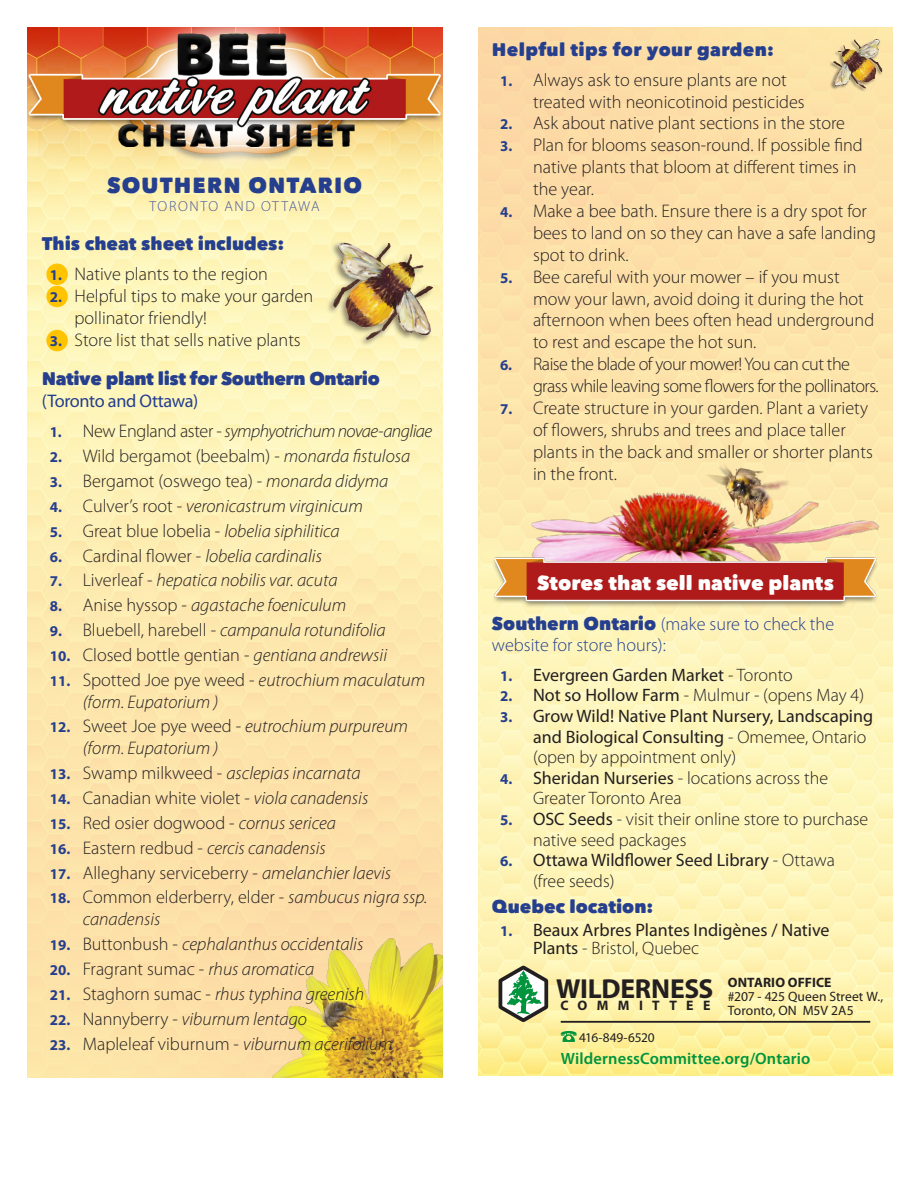
<style>
.page{position:relative;width:918px;height:1188px;background:#fff}
.page>*{position:absolute;margin:0;border:0;box-sizing:border-box;transform-origin:0 0}
.t1{font:700 27.6px "Myriad Pro";letter-spacing:-.01em;color:#231f20}
.t2{font:21.9px "Matiz";letter-spacing:.045em;color:#253f8e}
.t3{font:20.1px "Matiz";letter-spacing:.005em;color:#fff}
.t4{font:300 18.3px/21.9px "Myriad Pro";color:#231f20}
.t5{font:italic 300 18.3px/21.9px "Myriad Pro";color:#231f20}
.t6{font:300 18.3px/21.9px "Myriad Pro";letter-spacing:-.03em;color:#231f20}
.t7{font:300 18.3px/21.9px "Myriad Pro";color:#253f8e}
.t8{font:18.3px/21.9px "Matiz";letter-spacing:-.02em;color:#253f8e}
.t9{font:italic 300 18.3px "Myriad Pro";letter-spacing:-.03em;color:#231f20}
.t10{font:18.3px "Matiz";color:#253f8e}
.t11{font:18.3px "Matiz";letter-spacing:.02em;color:#253f8e}
.t12{font:18px/20.7px "Myriad Pro";color:#231f20}
.t13{font:300 18px/20.7px "Myriad Pro";color:#231f20}
.t14{font:600 16.35px "Myriad Pro";letter-spacing:.01em;color:#00943d}
.t15{font:300 14.55px "Myriad Pro";letter-spacing:.105em;color:#45559b}
.t16{font:700 13.8px "Myriad Pro";letter-spacing:.68em;color:#231f20}
.t17{font:13.65px "Myriad Pro";letter-spacing:.005em;color:#231f20}
.t18{font:700 13.65px "Myriad Pro";letter-spacing:.005em;color:#231f20}
.t19{font:13.35px "Myriad Pro";letter-spacing:-.025em;color:#231f20}
.s1{font-weight:700;font-size:15px;color:#253f8e}
.s2{font-family:"Myriad Pro"}
.s3{font-weight:700;font-style:normal;font-size:15px;color:#253f8e}
.s4{font-style:normal}
.s5{font-style:italic}
.s6{font-family:"Matiz";font-weight:400}
.s7{font-weight:300}
.s8{font-weight:400}
</style>
<div class="page">
<img style="left:27px;top:27px;width:415px;height:1051px">
<div style="left:46px;top:264px;width:22px;height:21px;background:#ffc300;border-radius:50%"></div>
<div style="left:46px;top:286px;width:22px;height:21px;background:#ffc300;border-radius:50%"></div>
<div style="left:46px;top:330px;width:22px;height:21px;background:#ffc300;border-radius:50%"></div>
<img style="left:272px;top:927px;width:170px;height:151px">
<img style="left:327px;top:217px;width:109px;height:146px">
<img style="left:479px;top:27px;width:413px;height:1049px">
<img style="left:521px;top:474px;width:363px;height:112px">
<img style="left:490px;top:550px;width:390px;height:66px">
<div style="left:829px;top:39px;width:54px;height:54px;background:#231f20;opacity:.52"></div>
<img style="left:831px;top:27px;width:55px;height:73px">
<svg style="left:498px;top:965px;width:53px;height:58px"></svg>
<svg style="left:561px;top:1031px;width:16px;height:11px"></svg>
<hr style="left:561px;top:1021px;width:309px;height:2px;background:#231f20">
<img style="left:686px;top:456px;width:116px;height:79px">
<p class="t2" style="left:107px;top:172px;width:256px">SOUTHERN ONTARIO</p>
<p class="t15" style="left:150px;top:197px;width:172px">TORONTO AND OTTAWA</p>
<p class="t10" style="left:42px;top:233px;width:244px">This cheat sheet includes:</p>
<p class="t4" style="left:50px;top:263px;width:219px"><span class="s1">1.</span> Native plants to the region</p>
<p class="t4" style="left:75px;top:285px;width:240px;text-indent:-25px"><span class="s1">2.</span> Helpful tips to make your garden pollinator friendly!</p>
<p class="t4" style="left:50px;top:329px;width:252px"><span class="s1">3.</span> Store list that sells native plants</p>
<p class="t8" style="left:42px;top:368px;width:340px">Native plant list for Southern Ontario <span class="s2">(Toronto and Ottawa)</span></p>
<p class="t9" style="left:50px;top:420px;width:384px"><span class="s3">1.</span> <span class="s4">New England aster -</span> symphyotrichum novae-angliae</p>
<p class="t4" style="left:50px;top:445px;width:362px"><span class="s1">2.</span> Wild bergamot (beebalm) - <span class="s5">monarda fistulosa</span></p>
<p class="t4" style="left:50px;top:470px;width:340px"><span class="s1">3.</span> Bergamot (oswego tea) - <span class="s5">monarda didyma</span></p>
<p class="t5" style="left:50px;top:495px;width:315px"><span class="s3">4.</span> <span class="s4">Culver’s root -</span> veronicastrum virginicum</p>
<p class="t5" style="left:50px;top:519px;width:291px"><span class="s3">5.</span> <span class="s4">Great blue lobelia -</span> lobelia siphilitica</p>
<p class="t5" style="left:50px;top:544px;width:274px"><span class="s3">6.</span> <span class="s4">Cardinal flower -</span> lobelia cardinalis</p>
<p class="t5" style="left:50px;top:569px;width:289px"><span class="s3">7.</span> <span class="s4">Liverleaf -</span> hepatica nobilis var. acuta</p>
<p class="t5" style="left:50px;top:594px;width:298px"><span class="s3">8.</span> <span class="s4">Anise hyssop -</span> agastache foeniculum</p>
<p class="t5" style="left:50px;top:619px;width:337px"><span class="s3">9.</span> <span class="s4">Bluebell, harebell -</span> campanula rotundifolia</p>
<p class="t4" style="left:50px;top:644px;width:339px"><span class="s1">10.</span> Closed bottle gentian - <span class="s5">gentiana andrewsii</span></p>
<p class="t5" style="left:83px;top:669px;width:344px;text-indent:-33px"><span class="s3">11.</span> <span class="s4">Spotted Joe pye weed -</span> eutrochium maculatum (form. Eupatorium )</p>
<p class="t5" style="left:83px;top:715px;width:327px;text-indent:-33px"><span class="s3">12.</span> <span class="s4">Sweet Joe pye weed -</span> eutrochium purpureum (form. Eupatorium )</p>
<p class="t5" style="left:50px;top:762px;width:312px"><span class="s3">13.</span> <span class="s4">Swamp milkweed -</span> asclepias incarnata</p>
<p class="t4" style="left:50px;top:787px;width:320px"><span class="s1">14.</span> Canadian white violet - <span class="s5">viola canadensis</span></p>
<p class="t4" style="left:50px;top:812px;width:288px"><span class="s1">15.</span> Red osier dogwood - <span class="s5">cornus sericea</span></p>
<p class="t5" style="left:50px;top:837px;width:278px"><span class="s3">16.</span> <span class="s4">Eastern redbud -</span> cercis canadensis</p>
<p class="t4" style="left:50px;top:861px;width:343px"><span class="s1">17.</span> Alleghany serviceberry - <span class="s5">amelanchier laevis</span></p>
<p class="t5" style="left:83px;top:886px;width:346px;text-indent:-33px"><span class="s3">18.</span> <span class="s4">Common elderberry, elder -</span> sambucus nigra ssp. canadensis</p>
<p class="t5" style="left:50px;top:933px;width:315px"><span class="s3">19.</span> <span class="s4">Buttonbush -</span> cephalanthus occidentalis</p>
<p class="t4" style="left:50px;top:958px;width:266px"><span class="s1">20.</span> Fragrant sumac - <span class="s5">rhus aromatica</span></p>
<p class="t5" style="left:50px;top:983px;width:316px"><span class="s3">21.</span> <span class="s4">Staghorn sumac -</span> rhus typhina greenish</p>
<p class="t5" style="left:50px;top:1008px;width:259px"><span class="s3">22.</span> <span class="s4">Nannyberry -</span> viburnum lentago</p>
<p class="t5" style="left:50px;top:1032px;width:344px"><span class="s3">23.</span> <span class="s4">Mapleleaf viburnum -</span> viburnum acerifolium</p>
<p class="t11" style="left:492px;top:38px;width:284px">Helpful tips for your garden:</p>
<p class="t4" style="left:533px;top:68px;width:273px;text-indent:-33px"><span class="s1">1.</span> Always ask to ensure plants are not treated with neonicotinoid pesticides</p>
<p class="t4" style="left:500px;top:112px;width:346px"><span class="s1">2.</span> Ask about native plant sections in the store</p>
<p class="t4" style="left:533px;top:134px;width:331px;text-indent:-33px"><span class="s1">3.</span> Plan for blooms season-round. If possible find native plants that bloom at different times in the year.</p>
<p class="t4" style="left:533px;top:200px;width:345px;text-indent:-33px"><span class="s1">4.</span> Make a bee bath. Ensure there is a dry spot for bees to land on so they can have a safe landing spot to drink.</p>
<p class="t4" style="left:533px;top:265px;width:343px;text-indent:-33px"><span class="s1">5.</span> Bee careful with your mower – if you must mow your lawn, avoid doing it during the hot afternoon when bees often head underground to rest and escape the hot sun.</p>
<p class="t6" style="left:533px;top:353px;width:347px;text-indent:-33px"><span class="s1">6.</span> Raise the blade of your mower! You can cut the grass while leaving some flowers for the pollinators.</p>
<p class="t4" style="left:533px;top:397px;width:341px;text-indent:-33px"><span class="s1">7.</span> Create structure in your garden. Plant a variety of flowers, shrubs and trees and place taller plants in the back and smaller or shorter plants in the front.</p>
<p class="t3" style="left:537px;top:570px;width:298px">Stores that sell native plants</p>
<p class="t7" style="left:492px;top:612px;width:344px"><span class="s6">Southern Ontario</span> (make sure to check the website for store hours):</p>
<p class="t12" style="left:500px;top:665px;width:294px"><span class="s1">1.</span> Evergreen Garden Market <span class="s7">- Toronto</span></p>
<p class="t13" style="left:500px;top:685px;width:365px"><span class="s1">2.</span> <span class="s8">Not so Hollow Farm</span> - Mulmur - (opens May 4)</p>
<p class="t12" style="left:533px;top:706px;width:342px;text-indent:-33px"><span class="s1">3.</span> Grow Wild! Native Plant Nursery, Landscaping and Biological Consulting <span class="s7">- Omemee, Ontario (open by appointment only)</span></p>
<p class="t13" style="left:533px;top:767px;width:297px;text-indent:-33px"><span class="s1">4.</span> <span class="s8">Sheridan Nurseries</span> - locations across the<br>Greater Toronto Area</p>
<p class="t13" style="left:533px;top:809px;width:337px;text-indent:-33px"><span class="s1">5.</span> <span class="s8">OSC Seeds</span> - visit their online store to purchase native seed packages</p>
<p class="t12" style="left:533px;top:850px;width:303px;text-indent:-33px"><span class="s1">6.</span> Ottawa Wildflower Seed Library <span class="s7">- Ottawa (free seeds)</span></p>
<p class="t10" style="left:492px;top:895px;width:163px">Quebec location:</p>
<p class="t12" style="left:533px;top:922px;width:298px;line-height:18px;text-indent:-33px"><span class="s1">1.</span> Beaux Arbres Plantes Indigènes / Native<br>Plants <span class="s7">- Bristol, Quebec</span></p>
<p class="t18" style="left:728px;top:975px;width:105px">ONTARIO OFFICE</p>
<p class="t17" style="left:728px;top:989px;width:157px">#207 - 425 Queen Street W.,</p>
<p class="t17" style="left:728px;top:1002px;width:127px">Toronto, ON M5V 2A5</p>
<p class="t1" style="left:556px;top:973px;width:159px">WILDERNESS</p>
<p class="t16" style="left:560px;top:998px;width:151px">COMMITTEE</p>
<p class="t19" style="left:579px;top:1030px;width:77px">416-849-6520</p>
<p class="t14" style="left:561px;top:1049px;width:251px">WildernessCommittee.org/Ontario</p>
</div>
